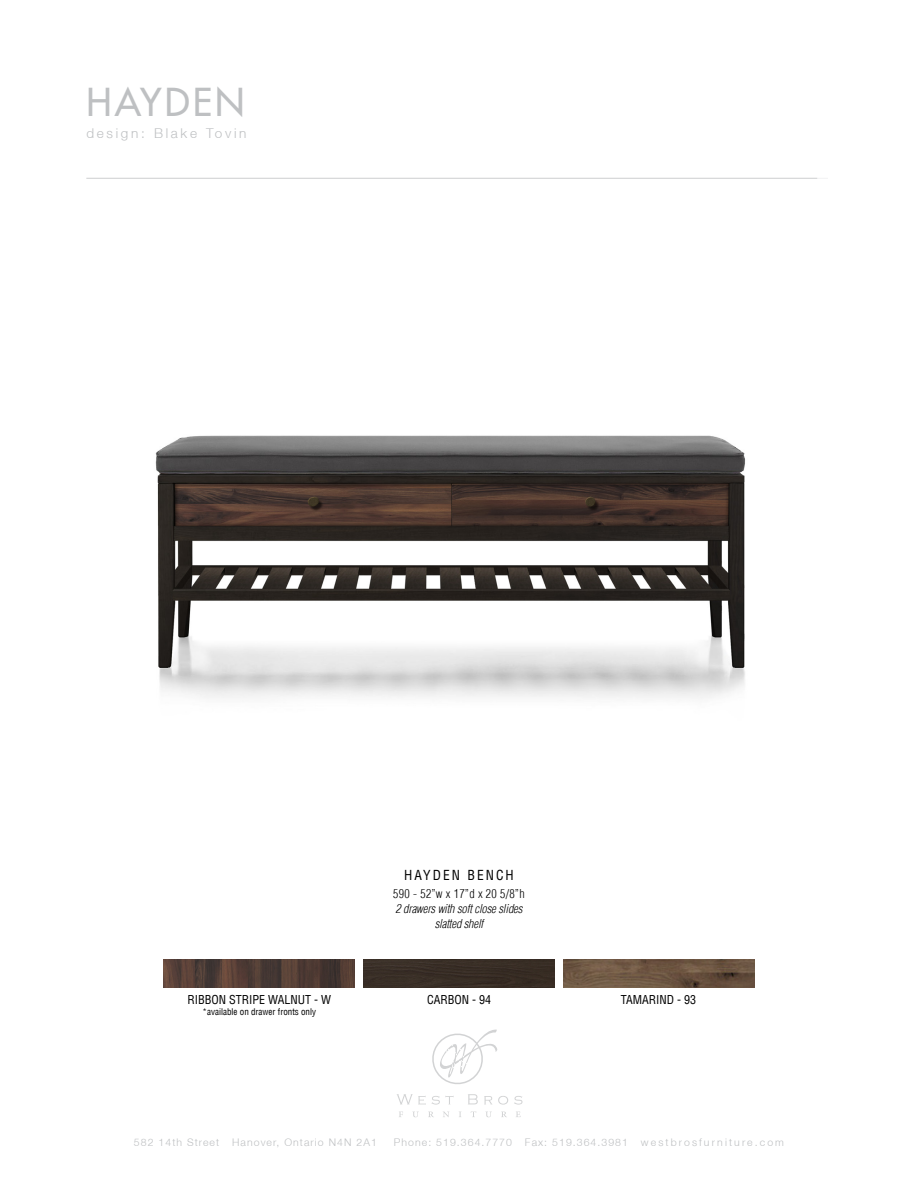
<style>
.page{position:relative;width:918px;height:1188px;background:#fff}
.page>*{position:absolute;margin:0;border:0;box-sizing:border-box;transform-origin:0 0}
.t1{font:37.5px "Futura LT";letter-spacing:.08em;color:#bec0c2}
.t2{font:300 13.5px "Helvetica Neue LT";letter-spacing:.2em;color:#bec0c2}
.t3{font:condensed 13.5px "Helvetica LT";letter-spacing:.15em;color:#000}
.t4{font:condensed 12px "Helvetica LT";color:#000}
.t5{font:italic 300 condensed 12px "Helvetica LT";letter-spacing:-.01em;color:#000}
.t6{font:300 condensed 12px "Helvetica LT";letter-spacing:.025em;color:#000}
.t7{font:300 10.5px "Helvetica Neue LT";letter-spacing:.1em;color:#bec0c2}
.t8{font:condensed 9px "Helvetica LT";color:#000}
</style>
<div class="page">
<svg style="left:399px;top:1112px;width:4px;height:5px"></svg>
<svg style="left:413px;top:1112px;width:5px;height:5px"></svg>
<svg style="left:428px;top:1112px;width:6px;height:5px"></svg>
<svg style="left:443px;top:1112px;width:6px;height:5px"></svg>
<svg style="left:471px;top:1111px;width:5px;height:6px"></svg>
<svg style="left:486px;top:1112px;width:5px;height:5px"></svg>
<svg style="left:501px;top:1112px;width:6px;height:5px"></svg>
<svg style="left:516px;top:1112px;width:5px;height:5px"></svg>
<svg style="left:514px;top:1096px;width:9px;height:9px"></svg>
<svg style="left:397px;top:1029px;width:111px;height:76px"></svg>
<hr style="left:86px;top:178px;width:742px;height:1px;background:#f2f2f3">
<img style="left:164px;top:959px;width:191px;height:29px">
<div style="left:364px;top:959px;width:191px;height:29px;background:#382d25"></div>
<img style="left:563px;top:959px;width:191px;height:29px">
<img style="left:155px;top:435px;width:590px;height:264px">
<hr style="left:86px;top:178px;width:731px;height:1px;background:#d1d3d4">
<h1 class="t1" style="left:86px;top:78px;width:160px">HAYDEN</h1>
<p class="t2" style="left:86px;top:125px;width:162px">design: Blake Tovin</p>
<p class="t3" style="left:404px;top:867px;width:111px">HAYDEN BENCH</p>
<p class="t6" style="left:393px;top:886px;width:133px">590 - 52”w x 17”d x 20 5/8”h</p>
<p class="t5" style="left:396px;top:901px;width:128px">2 drawers with soft close slides</p>
<p class="t5" style="left:435px;top:916px;width:50px">slatted shelf</p>
<p class="t4" style="left:187px;top:992px;width:145px">RIBBON STRIPE WALNUT - W</p>
<p class="t4" style="left:427px;top:993px;width:66px">CARBON - 94</p>
<p class="t4" style="left:621px;top:993px;width:77px">TAMARIND - 93</p>
<p class="t8" style="left:203px;top:1006px;width:115px">*available on drawer fronts only</p>
<p class="t7" style="left:134px;top:1136px;width:245px">582 14th Street Hanover, Ontario N4N 2A1</p>
<p class="t7" style="left:394px;top:1136px;width:392px">Phone: 519.364.7770 Fax: 519.364.3981 westbrosfur niture.com</p>
</div>
